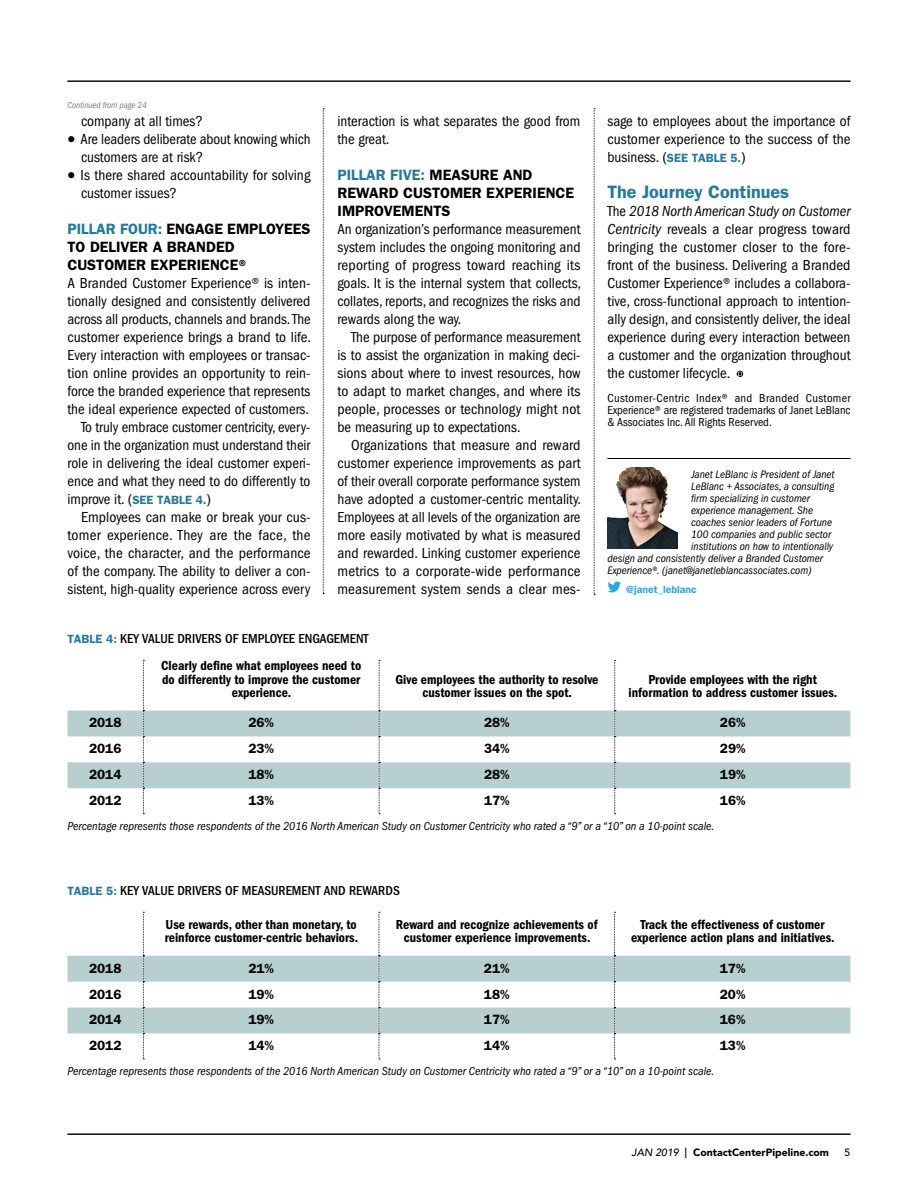
<style>
.page{position:relative;width:918px;height:1188px;background:#fff}
.page>*{position:absolute;margin:0;border:0;box-sizing:border-box;transform-origin:0 0}
.t1{font:600 18px "Franklin Gothic";color:#21799e}
.t2{font:condensed 15px/18px "Franklin Gothic";color:#000;text-align:justify}
.t3{font:600 15px/18px "Franklin Gothic";color:#000}
.t4{font:600 condensed 13.5px/13.5px "Franklin Gothic";color:#000;text-align:center}
.t5{font:500 condensed 13.5px/27.3px "Franklin Gothic";color:#000}
.t6{font:600 13.5px "Franklin Gothic";color:#000}
.t7{font:italic condensed 12px "Franklin Gothic";color:#000}
.t8{font:condensed 12px/12px "Franklin Gothic";color:#000;text-align:justify}
.t9{font:italic condensed 11.25px "Franklin Gothic";color:#000}
.t10{font:900 10.5px "Avenir";color:#000}
.t11{font:600 10.5px "Franklin Gothic";color:#29a8e0}
.t12{font:500 10.5px "Avenir";color:#000}
.t13{font:italic condensed 9px "Franklin Gothic";letter-spacing:-.005em;color:#78818b}
.s1{color:#21799e}
.s2{font-weight:600;font-stretch:normal;font-size:12px;color:#21799e}
.s3{font-weight:600}
.s4{font-style:italic}
.s5{font-weight:500;font-style:italic}
</style>
<div class="page">
<hr style="left:68px;top:81px;width:782px;height:1px;background:#000">
<hr style="left:68px;top:1134px;width:782px;height:1px;background:#000">
<svg style="left:323px;top:108px;width:1px;height:486px"></svg>
<svg style="left:594px;top:108px;width:1px;height:487px"></svg>
<svg style="left:68px;top:711px;width:782px;height:77px;fill:#b7cfce"></svg>
<svg style="left:143px;top:660px;width:1px;height:154px"></svg>
<svg style="left:379px;top:660px;width:1px;height:154px"></svg>
<svg style="left:614px;top:660px;width:2px;height:154px"></svg>
<svg style="left:68px;top:956px;width:782px;height:77px;fill:#b7cfce"></svg>
<svg style="left:143px;top:912px;width:1px;height:148px"></svg>
<svg style="left:379px;top:912px;width:1px;height:148px"></svg>
<svg style="left:614px;top:912px;width:2px;height:148px"></svg>
<img style="left:608px;top:468px;width:70px;height:81px">
<hr style="left:608px;top:458px;width:242px;height:1px;background:#000">
<svg style="left:608px;top:581px;width:13px;height:11px"></svg>
<svg style="left:737px;top:371px;width:6px;height:6px"></svg>
<p class="t13" style="left:68px;top:100px;width:81px">Continued from page 24</p>
<p class="t2" style="left:81px;top:112px;width:231px;text-align:left">company at all times?<br>Are leaders deliberate about knowing which customers are at risk?<br>Is there shared accountability for solving customer issues?</p>
<p class="t3" style="left:68px;top:220px;width:244px"><span class="s1">PILLAR FOUR:</span> ENGAGE EMPLOYEES<br>TO DELIVER A BRANDED<br>CUSTOMER EXPERIENCE®</p>
<p class="t2" style="left:68px;top:274px;width:245px">A Branded Customer Experience® is inten-</p>
<p class="t2" style="left:68px;top:292px;width:244px">tionally designed and consistently delivered</p>
<p class="t2" style="left:68px;top:310px;width:245px">across all products, channels and brands. The</p>
<p class="t2" style="left:68px;top:328px;width:245px">customer experience brings a brand to life.</p>
<p class="t2" style="left:68px;top:346px;width:245px">Every interaction with employees or transac-</p>
<p class="t2" style="left:68px;top:364px;width:245px">tion online provides an opportunity to rein-</p>
<p class="t2" style="left:68px;top:382px;width:244px">force the branded experience that represents</p>
<p class="t2" style="left:68px;top:400px;width:243px">the ideal experience expected of customers.</p>
<p class="t2" style="left:81px;top:418px;width:231px">To truly embrace customer centricity, every-</p>
<p class="t2" style="left:68px;top:436px;width:244px">one in the organization must understand their</p>
<p class="t2" style="left:68px;top:454px;width:245px">role in delivering the ideal customer experi-</p>
<p class="t2" style="left:68px;top:472px;width:245px">ence and what they need to do differently to</p>
<p class="t2" style="left:68px;top:490px;width:145px">improve it. (<span class="s2">SEE TABLE 4.</span>)</p>
<p class="t2" style="left:81px;top:508px;width:231px">Employees can make or break your cus-</p>
<p class="t2" style="left:68px;top:526px;width:245px">tomer experience. They are the face, the</p>
<p class="t2" style="left:68px;top:544px;width:245px">voice, the character, and the performance</p>
<p class="t2" style="left:68px;top:562px;width:245px">of the company. The ability to deliver a con-</p>
<p class="t2" style="left:68px;top:580px;width:244px">sistent, high-quality experience across every</p>
<p class="t5" style="left:161px;top:625px;width:209px;text-indent:-94px"><span class="s2">TABLE 4:</span> KEY VALUE DRIVERS OF EMPLOYEE ENGAGEMENT<br><span class="s3">Clearly define what employees need to</span></p>
<p class="t4" style="left:162px;top:672px;width:200px">do differently to improve the customer experience.</p>
<p class="t4" style="left:395px;top:672px;width:204px">Give employees the authority to resolve customer issues on the spot.</p>
<p class="t4" style="left:629px;top:672px;width:210px">Provide employees with the right information to address customer issues.</p>
<p class="t6" style="left:89px;top:715px;width:34px">2018</p>
<p class="t6" style="left:248px;top:715px;width:27px">26%</p>
<p class="t6" style="left:484px;top:715px;width:27px">28%</p>
<p class="t6" style="left:720px;top:715px;width:27px">26%</p>
<p class="t6" style="left:89px;top:741px;width:34px">2016</p>
<p class="t6" style="left:248px;top:741px;width:27px">23%</p>
<p class="t6" style="left:484px;top:741px;width:27px">34%</p>
<p class="t6" style="left:720px;top:741px;width:27px">29%</p>
<p class="t6" style="left:89px;top:767px;width:34px">2014</p>
<p class="t6" style="left:248px;top:767px;width:27px">18%</p>
<p class="t6" style="left:484px;top:767px;width:27px">28%</p>
<p class="t6" style="left:720px;top:767px;width:27px">19%</p>
<p class="t6" style="left:89px;top:793px;width:34px">2012</p>
<p class="t6" style="left:248px;top:793px;width:27px">13%</p>
<p class="t6" style="left:484px;top:793px;width:27px">17%</p>
<p class="t6" style="left:720px;top:793px;width:27px">16%</p>
<p class="t7" style="left:68px;top:819px;width:648px">Percentage represents those respondents of the 2016 North American Study on Customer Centricity who rated a “9” or a “10” on a 10-point scale.</p>
<p class="t2" style="left:338px;top:112px;width:244px">interaction is what separates the good from the great.</p>
<p class="t3" style="left:338px;top:166px;width:238px"><span class="s1">PILLAR FIVE:</span> MEASURE AND<br>REWARD CUSTOMER EXPERIENCE<br>IMPROVEMENTS</p>
<p class="t2" style="left:338px;top:220px;width:245px">An organization’s performance measurement system includes the ongoing monitoring and reporting of progress toward reaching its goals. It is the internal system that collects, collates, reports, and recognizes the risks and rewards along the way.</p>
<p class="t2" style="left:338px;top:328px;width:245px;text-indent:14px">The purpose of performance measurement is to assist the organization in making deci&shy;sions about where to invest resources, how to adapt to market changes, and where its people, processes or technology might not be measuring up to expectations.</p>
<p class="t2" style="left:338px;top:436px;width:245px;text-indent:14px">Organizations that measure and reward customer experience improvements as part of their overall corporate performance system have adopted a customer-centric mentality.<br>Employees at all levels of the organization are more easily motivated by what is measured and rewarded. Linking customer experience metrics to a corporate-wide performance measurement system sends a clear mes-</p>
<p class="t2" style="left:608px;top:112px;width:245px">sage to employees about the importance of customer experience to the success of the business. (<span class="s2">SEE TABLE 5.</span>)</p>
<p class="t1" style="left:608px;top:181px;width:183px">The Journey Continues</p>
<p class="t2" style="left:608px;top:202px;width:245px">The <span class="s4">2018 North American Study on Customer Centricity</span> reveals a clear progress toward bringing the customer closer to the fore&shy;front of the business. Delivering a Branded Customer Experience® includes a collabora&shy;tive, cross-functional approach to intention&shy;ally design, and consistently deliver, the ideal experience during every interaction between a customer and the organization throughout the customer lifecycle.</p>
<p class="t8" style="left:608px;top:392px;width:245px">Customer-Centric Index® and Branded Customer Experience® are registered trademarks of Janet LeBlanc &amp; Associates Inc. All Rights Reserved.</p>
<p class="t9" style="left:691px;top:468px;width:145px">Janet LeBlanc is President of Janet</p>
<p class="t9" style="left:691px;top:480px;width:145px">LeBlanc + Associates, a consulting</p>
<p class="t9" style="left:691px;top:492px;width:120px">firm specializing in customer</p>
<p class="t9" style="left:691px;top:504px;width:123px">experience management. She</p>
<p class="t9" style="left:691px;top:516px;width:142px">coaches senior leaders of Fortune</p>
<p class="t9" style="left:691px;top:528px;width:141px">100 companies and public sector</p>
<p class="t9" style="left:691px;top:540px;width:144px">institutions on how to intentionally</p>
<p class="t9" style="left:608px;top:552px;width:217px">design and consistently deliver a Branded Customer</p>
<p class="t9" style="left:608px;top:564px;width:206px">Experience®. (janet@janetleblancassociates.com)</p>
<p class="t11" style="left:626px;top:583px;width:73px">@janet_leblanc</p>
<p class="t5" style="left:68px;top:877px;width:334px"><span class="s2">TABLE 5:</span> KEY VALUE DRIVERS OF MEASUREMENT AND REWARDS</p>
<p class="t4" style="left:165px;top:918px;width:195px;text-align:left">Use rewards, other than monetary, to reinforce customer-centric behaviors.</p>
<p class="t4" style="left:396px;top:918px;width:203px">Reward and recognize achievements of customer experience improvements.</p>
<p class="t4" style="left:631px;top:918px;width:205px">Track the effectiveness of customer experience action plans and initiatives.</p>
<p class="t6" style="left:89px;top:960px;width:34px">2018</p>
<p class="t6" style="left:248px;top:960px;width:27px">21%</p>
<p class="t6" style="left:484px;top:960px;width:27px">21%</p>
<p class="t6" style="left:720px;top:960px;width:27px">17%</p>
<p class="t6" style="left:89px;top:986px;width:34px">2016</p>
<p class="t6" style="left:248px;top:986px;width:27px">19%</p>
<p class="t6" style="left:484px;top:986px;width:27px">18%</p>
<p class="t6" style="left:720px;top:986px;width:27px">20%</p>
<p class="t6" style="left:89px;top:1012px;width:34px">2014</p>
<p class="t6" style="left:248px;top:1012px;width:27px">19%</p>
<p class="t6" style="left:484px;top:1012px;width:27px">17%</p>
<p class="t6" style="left:720px;top:1012px;width:27px">16%</p>
<p class="t6" style="left:89px;top:1038px;width:34px">2012</p>
<p class="t6" style="left:248px;top:1038px;width:27px">14%</p>
<p class="t6" style="left:484px;top:1038px;width:27px">14%</p>
<p class="t6" style="left:720px;top:1038px;width:27px">13%</p>
<p class="t7" style="left:68px;top:1064px;width:648px">Percentage represents those respondents of the 2016 North American Study on Customer Centricity who rated a “9” or a “10” on a 10-point scale.</p>
<p class="t10" style="left:632px;top:1146px;width:199px"><span class="s5">JAN 2019</span> ❘ ContactCenterPipeline.com</p>
<p class="t12" style="left:845px;top:1146px;width:7px">5</p>
</div>
